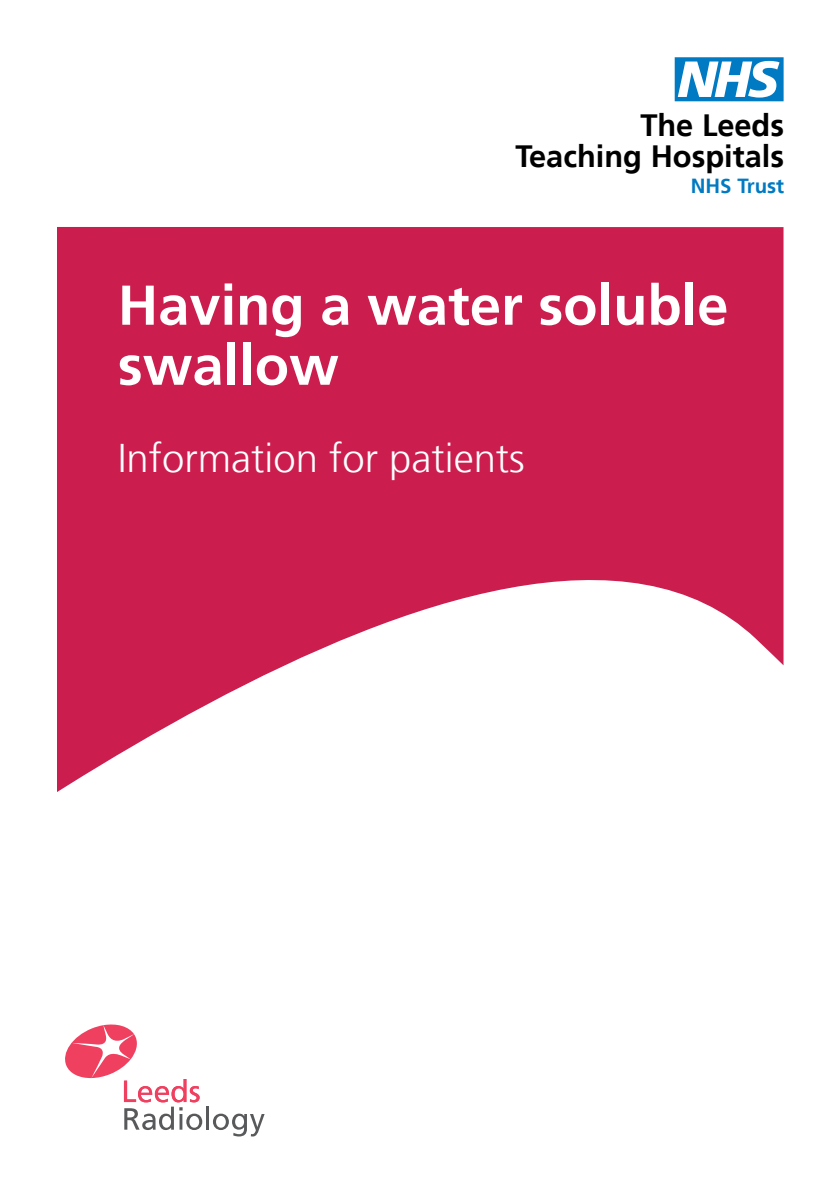
<style>
.page{position:relative;width:840px;height:1191px;background:#fff}
.page>*{position:absolute;margin:0;border:0;box-sizing:border-box;transform-origin:0 0}
.t1{font:61.6px "NHS";color:#007ac2}
.Cover_title_A{font:700 56px/60px "Frutiger LT";color:#fff}
.Cover_title_B{font:300 40px "Frutiger LT";color:#fff}
.t2{font:700 30.8px "Frutiger LT";color:#000}
.t3{font:700 20.4px "Frutiger LT";color:#007ac2}
</style>
<div class="page">
<svg style="left:57px;top:227px;width:726px;height:565px;fill:#cb1e4e"></svg>
<hr style="left:206px;top:1106px;width:3px;height:23px;background:#58595b">
<svg style="left:213px;top:1113px;width:51px;height:23px"></svg>
<svg style="left:65px;top:1024px;width:137px;height:106px"></svg>
<p class="t1" style="left:674px;top:45px;width:110px">n</p>
<p class="t2" style="left:640px;top:107px;width:145px">The Leeds</p>
<p class="t2" style="left:515px;top:138px;width:270px">Teaching Hospitals</p>
<p class="t3" style="left:690px;top:173px;width:95px">NHS Trust</p>
<p class="Cover_title_A" style="left:118px;top:275px;width:611px">Having a water soluble swallow</p>
<p class="Cover_title_B" style="left:118px;top:436px;width:408px">Information for patients</p>
</div>
